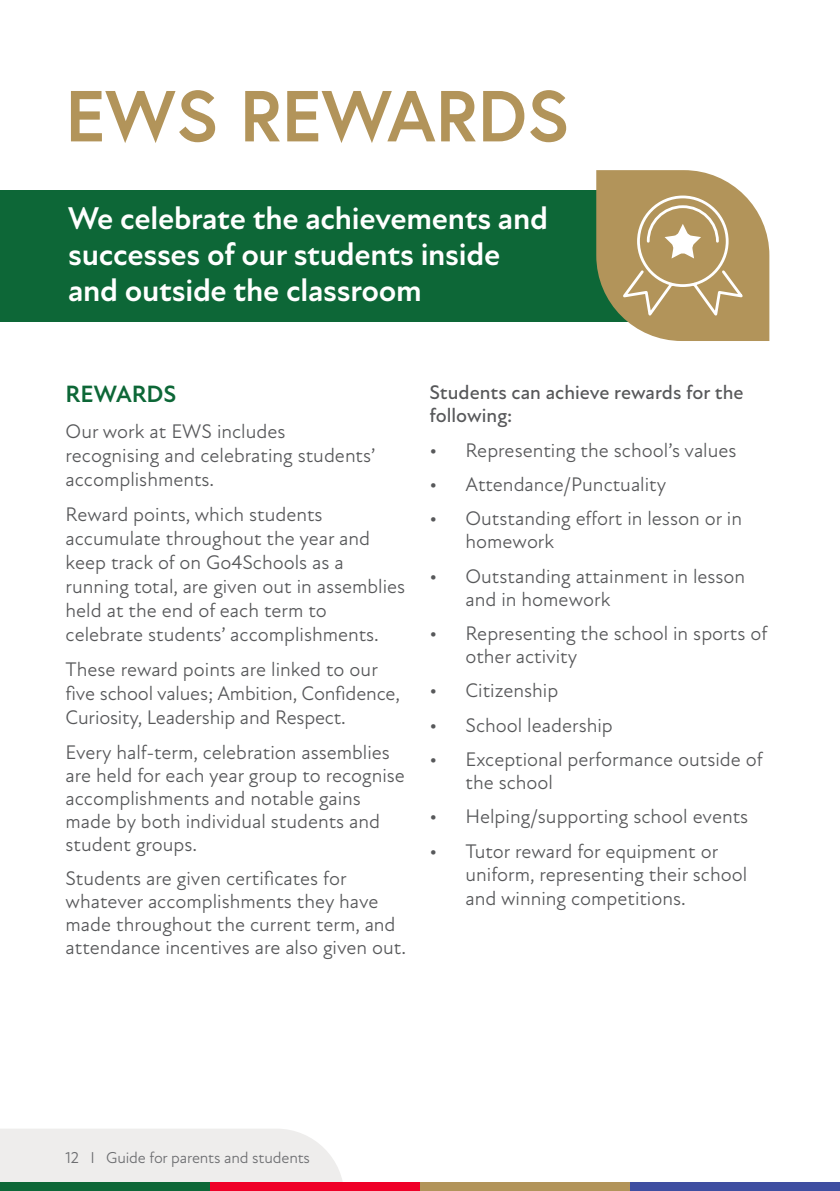
<style>
.page{position:relative;width:840px;height:1191px;background:#fff}
.page>*{position:absolute;margin:0;border:0;box-sizing:border-box;transform-origin:0 0}
.t1{font:700 72px "Europa";color:#b2945a}
.t2{font:700 32px/36px "New Atten";letter-spacing:-.01em;color:#fff}
.t3{font:700 24px "New Atten";color:#0d6737}
.t4{font:20px/23px "New Atten";color:#57585a}
.t5{font:500 20px/23px "New Atten";color:#57585a}
.t6{font:16px "New Atten";letter-spacing:-.01em;color:#6c6d70}
</style>
<div class="page">
<div style="left:0;top:1129px;width:343px;height:53px;background:#eeedec"></div>
<div style="left:0;top:1182px;width:210px;height:9px;background:#0d6737"></div>
<div style="left:210px;top:1182px;width:210px;height:9px;background:#ef0027"></div>
<div style="left:420px;top:1182px;width:209px;height:9px;background:#b2945a"></div>
<div style="left:629px;top:1182px;width:210px;height:9px;background:#3f4ea1"></div>
<div style="left:0;top:190px;width:736px;height:132px;background:#0d6737"></div>
<svg style="left:596px;top:170px;width:173px;height:171px;background:#baa473"></svg>
<p class="t1" style="left:66px;top:67px;width:505px">EWS REWARDS</p>
<p class="t2" style="left:68px;top:201px;width:481px">We celebrate the achievements and successes of our students inside and outside the classroom</p>
<p class="t3" style="left:66px;top:380px;width:112px">REWARDS</p>
<p class="t4" style="left:66px;top:419px;width:311px;line-height:24px">Our work at EWS includes recognising and celebrating students’ accomplishments.</p>
<p class="t4" style="left:66px;top:502px;width:341px;line-height:24px">Reward points, which students accumulate throughout the year and keep track of on Go4Schools as a running total, are given out in assemblies held at the end of each term to celebrate students’ accomplishments.</p>
<p class="t4" style="left:66px;top:658px;width:336px;line-height:24px">These reward points are linked to our five school values; Ambition, Confidence,<br>Curiosity, Leadership and Respect.</p>
<p class="t4" style="left:66px;top:740px;width:341px">Every half-term, celebration assemblies are held for each year group to recognise accomplishments and notable gains made by both individual students and student groups.</p>
<p class="t4" style="left:66px;top:867px;width:342px">Students are given certificates for whatever accomplishments they have made throughout the current term, and attendance incentives are also given out.</p>
<p class="t5" style="left:429px;top:381px;width:315px">Students can achieve rewards for the following:</p>
<p class="t4" style="left:429px;top:438px;width:308px">• Representing the school’s values</p>
<p class="t4" style="left:429px;top:473px;width:238px">• Attendance/Punctuality</p>
<p class="t4" style="left:465px;top:507px;width:278px;text-indent:-36px">• Outstanding effort in lesson or in homework</p>
<p class="t4" style="left:465px;top:564px;width:281px;text-indent:-36px">• Outstanding attainment in lesson and in homework</p>
<p class="t4" style="left:465px;top:622px;width:303px;text-indent:-36px">• Representing the school in sports of other activity</p>
<p class="t4" style="left:429px;top:679px;width:130px">• Citizenship</p>
<p class="t4" style="left:429px;top:713px;width:185px">• School leadership</p>
<p class="t4" style="left:465px;top:748px;width:298px;text-indent:-36px">• Exceptional performance outside of the school</p>
<p class="t4" style="left:429px;top:805px;width:320px">• Helping/supporting school events</p>
<p class="t4" style="left:465px;top:839px;width:283px;line-height:23.6px;text-indent:-36px">• Tutor reward for equipment or uniform, representing their school and winning competitions.</p>
<p class="t6" style="left:66px;top:1148px;width:246px">12 I Guide for parents and students</p>
</div>
